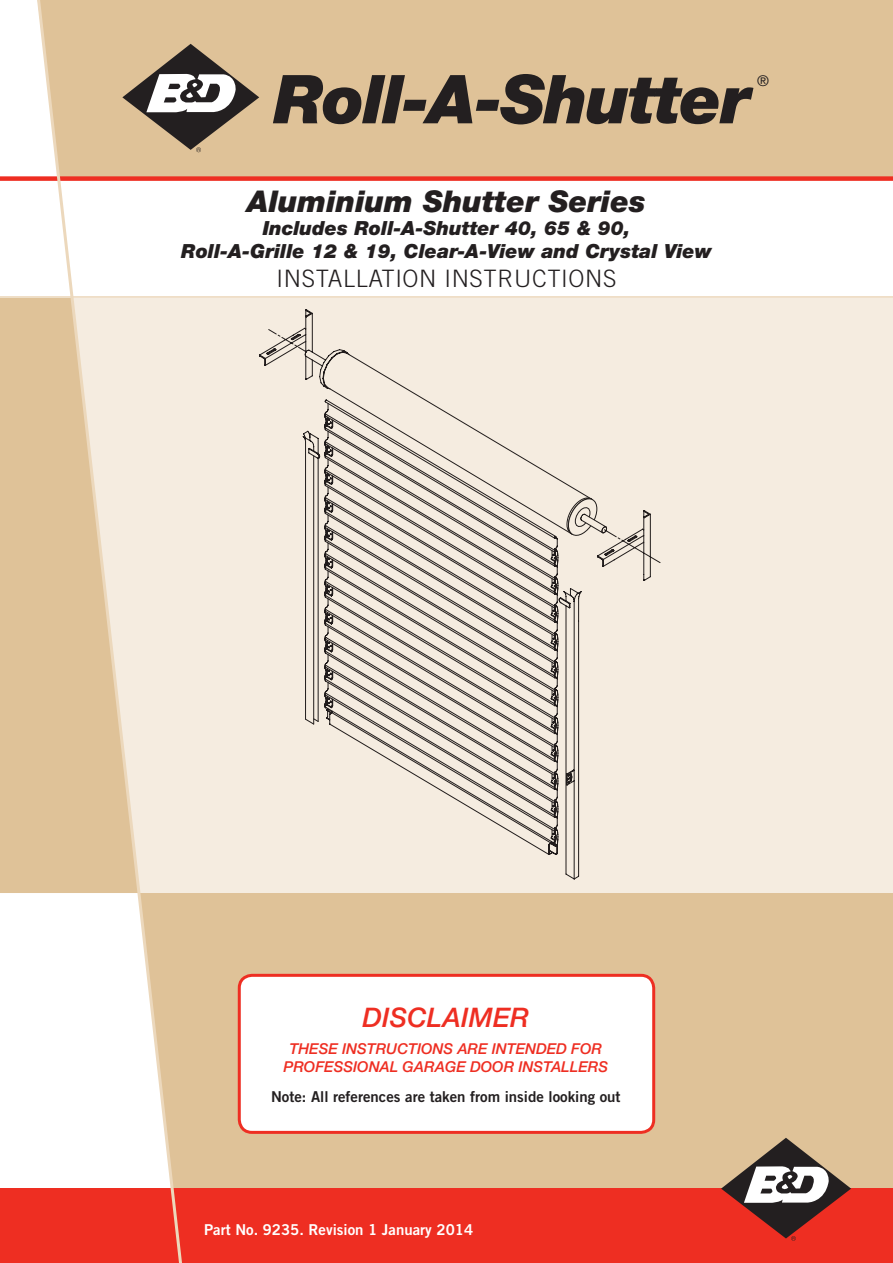
<style>
.page{position:relative;width:893px;height:1263px;background:#fff}
.page>*{position:absolute;margin:0;border:0;box-sizing:border-box;transform-origin:0 0}
.t1{font:italic 900 67.5px "Helvetica Neue CE";letter-spacing:-.025em;color:#231f20}
.t2{font:italic 900 30px "Helvetica Neue CE";color:#231f20}
.t3{font:italic 500 27px "Helvetica Neue";letter-spacing:.005em;color:#ee2e22}
.t4{font:300 24px "Trade Gothic";letter-spacing:.025em;color:#231f20}
.t5{font:italic 900 19.5px/23.4px "Helvetica Neue CE";color:#231f20;text-align:center}
.t6{font:italic 500 15px/18px "Helvetica Neue";color:#ee2e22;text-align:center}
.t7{font:15px "Trade Gothic Bold Two";color:#231f20}
.t8{font:15px "Trade Gothic Bold Two";color:#fff}
.t9{font:14.85px "Helvetica Neue";color:#231f20}
</style>
<div class="page">
<div style="left:185px;top:893px;width:708px;height:295px;background:#dfc298"></div>
<div style="left:0;top:298px;width:34px;height:595px;background:#dfc298"></div>
<div style="left:185px;top:0;width:708px;height:176px;background:#dfc298"></div>
<div style="left:0;top:1188px;width:893px;height:75px;background:#ee2e22"></div>
<div style="left:0;top:176px;width:893px;height:5px;background:#ee2e22"></div>
<svg style="left:721px;top:1138px;width:130px;height:103px"></svg>
<hr style="left:0;top:296px;width:893px;height:2px;background:#ecd8bc">
<svg style="left:185px;top:44px;width:74px;height:108px;background:#9c8d7a"></svg>
<div style="left:185px;top:298px;width:708px;height:595px;background:#f5ece0"></div>
<svg style="left:259px;top:310px;width:401px;height:569px;background:#e4dbd0"></svg>
<svg style="left:567px;top:496px;width:39px;height:42px;background:#d1c9bf"></svg>
<div style="left:239px;top:975px;width:415px;height:157px;background:#fff;border-radius:13px"></div>
<div style="left:238px;top:974px;width:417px;height:160px;border:3px solid #ee2e22;border-radius:13px"></div>
<svg style="left:34px;top:0;width:151px;height:1263px"></svg>
<h1 class="t1" style="left:274px;top:57px;width:478px">Roll-A-Shutter</h1>
<p class="t9" style="left:757px;top:72px;width:13px">®</p>
<h2 class="t2" style="left:247px;top:182px;width:400px">Aluminium Shutter Series</h2>
<p class="t5" style="left:181px;top:217px;width:532px">Includes Roll-A-Shutter 40, 65 &amp; 90,<br>Roll-A-Grille 12 &amp; 19, Clear-A-View and Crystal View</p>
<p class="t4" style="left:277px;top:264px;width:341px">INSTALLATION INSTRUCTIONS</p>
<h3 class="t3" style="left:362px;top:1001px;width:168px">DISCLAIMER</h3>
<p class="t6" style="left:283px;top:1039px;width:326px">THESE INSTRUCTIONS ARE INTENDED FOR<br>PROFESSIONAL GARAGE DOOR INSTALLERS</p>
<p class="t7" style="left:271px;top:1088px;width:351px">Note: All references are taken from inside looking out</p>
<p class="t8" style="left:204px;top:1221px;width:271px">Part No. 9235. Revision 1 January 2014</p>
</div>
